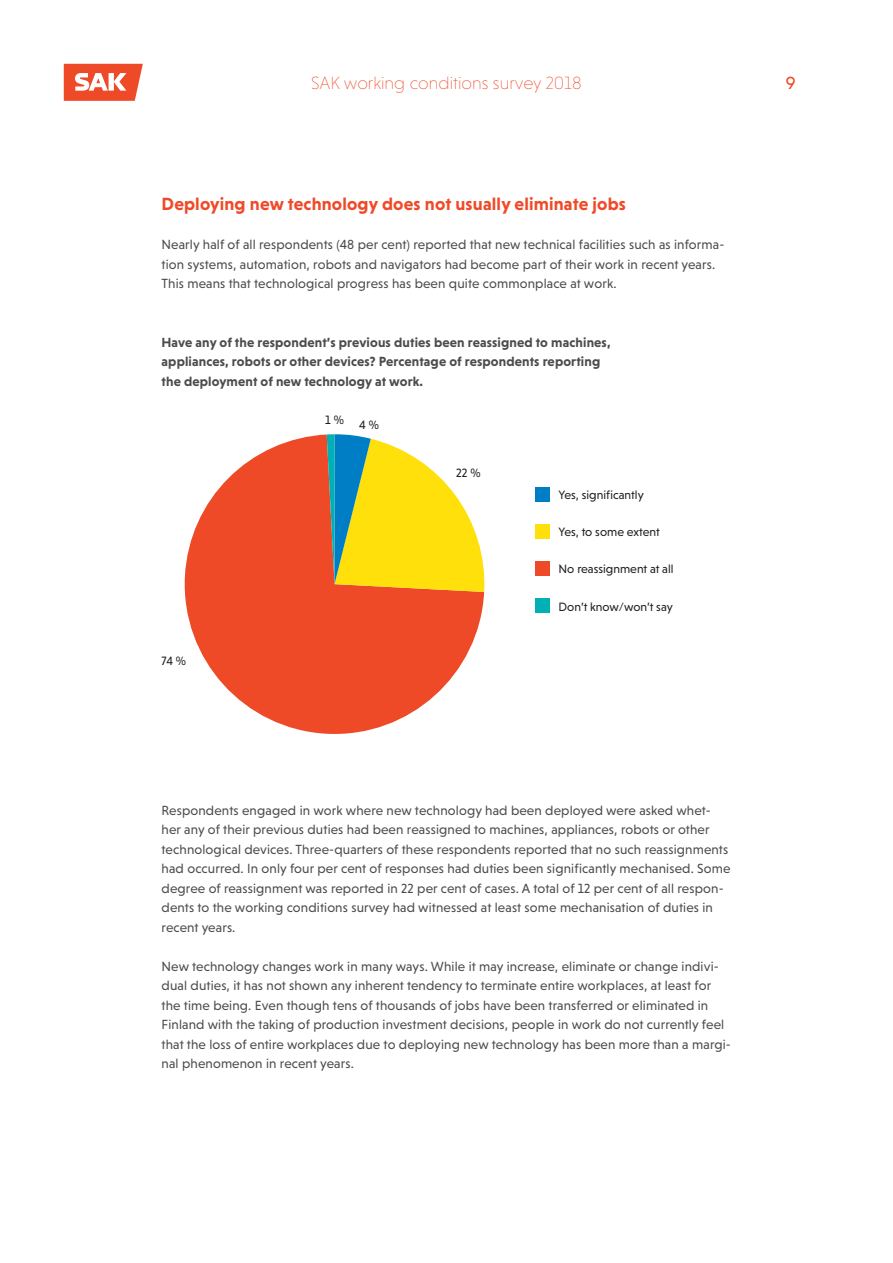
<style>
.page{position:relative;width:893px;height:1263px;background:#fff}
.page>*{position:absolute;margin:0;border:0;box-sizing:border-box;transform-origin:0 0}
.t1{font:700 18px "Niveau Grotesk";letter-spacing:.01em;color:#ef4a28}
.t2{font:200 18px "Niveau Grotesk";color:#ef4a28}
.t3{font:18px "Niveau Grotesk";color:#ef4a28}
.t4{font:13.5px/19.5px "Niveau Grotesk";letter-spacing:.01em;color:#4b4c4d}
.t5{font:700 13.5px/19.5px "Niveau Grotesk";letter-spacing:.01em;color:#4b4c4d}
.t6{font:12.3px "Niveau Grotesk";color:#231f20}
</style>
<div class="page">
<svg style="left:64px;top:64px;width:79px;height:37px"></svg>
<div style="left:535px;top:487px;width:15px;height:14px;background:#007ec5"></div>
<div style="left:535px;top:561px;width:15px;height:15px;background:#ef4a28"></div>
<div style="left:535px;top:524px;width:15px;height:15px;background:#ffe00a"></div>
<div style="left:535px;top:599px;width:15px;height:14px;background:#00b0b4"></div>
<svg style="left:184px;top:434px;width:300px;height:300px;fill:#ef4a28"></svg>
<svg style="left:327px;top:434px;width:158px;height:158px"></svg>
<h1 class="t2" style="left:311px;top:73px;width:272px">SAK working conditions survey 2018</h1>
<h1 class="t3" style="left:786px;top:73px;width:11px">9</h1>
<h1 class="t1" style="left:162px;top:194px;width:466px">Deploying new technology does not usually eliminate jobs</h1>
<p class="t4" style="left:162px;top:235px;width:564px">Nearly half of all respondents (48 per cent) reported that new technical facilities such as informa&shy;tion systems, automation, robots and navigators had become part of their work in recent years.<br>This means that technological progress has been quite commonplace at work.</p>
<p class="t5" style="left:162px;top:332px;width:450px">Have any of the respondent’s previous duties been reassigned to machines, appliances, robots or other devices? Percentage of respondents reporting the deployment of new technology at work.</p>
<p class="t6" style="left:325px;top:415px;width:55px">1 % 4 %</p>
<p class="t6" style="left:456px;top:465px;width:26px">22 %</p>
<p class="t6" style="left:559px;top:488px;width:87px">Yes, significantly</p>
<p class="t6" style="left:559px;top:525px;width:103px">Yes, to some extent</p>
<p class="t6" style="left:559px;top:562px;width:116px">No reassignment at all</p>
<p class="t6" style="left:162px;top:653px;width:26px">74 %</p>
<p class="t6" style="left:559px;top:599px;width:116px">Don’t know/won’t say</p>
<p class="t4" style="left:162px;top:800px;width:570px">Respondents engaged in work where new technology had been deployed were asked whet&shy;her any of their previous duties had been reassigned to machines, appliances, robots or other technological devices. Three-quarters of these respondents reported that no such reassignments had occurred. In only four per cent of responses had duties been significantly mechanised. Some degree of reassignment was reported in 22 per cent of cases. A total of 12 per cent of all respon&shy;dents to the working conditions survey had witnessed at least some mechanisation of duties in recent years.</p>
<p class="t4" style="left:162px;top:956px;width:571px">New technology changes work in many ways. While it may increase, eliminate or change indivi&shy;dual duties, it has not shown any inherent tendency to terminate entire workplaces, at least for the time being. Even though tens of thousands of jobs have been transferred or eliminated in Finland with the taking of production investment decisions, people in work do not currently feel that the loss of entire workplaces due to deploying new technology has been more than a margi&shy;nal phenomenon in recent years.</p>
</div>
